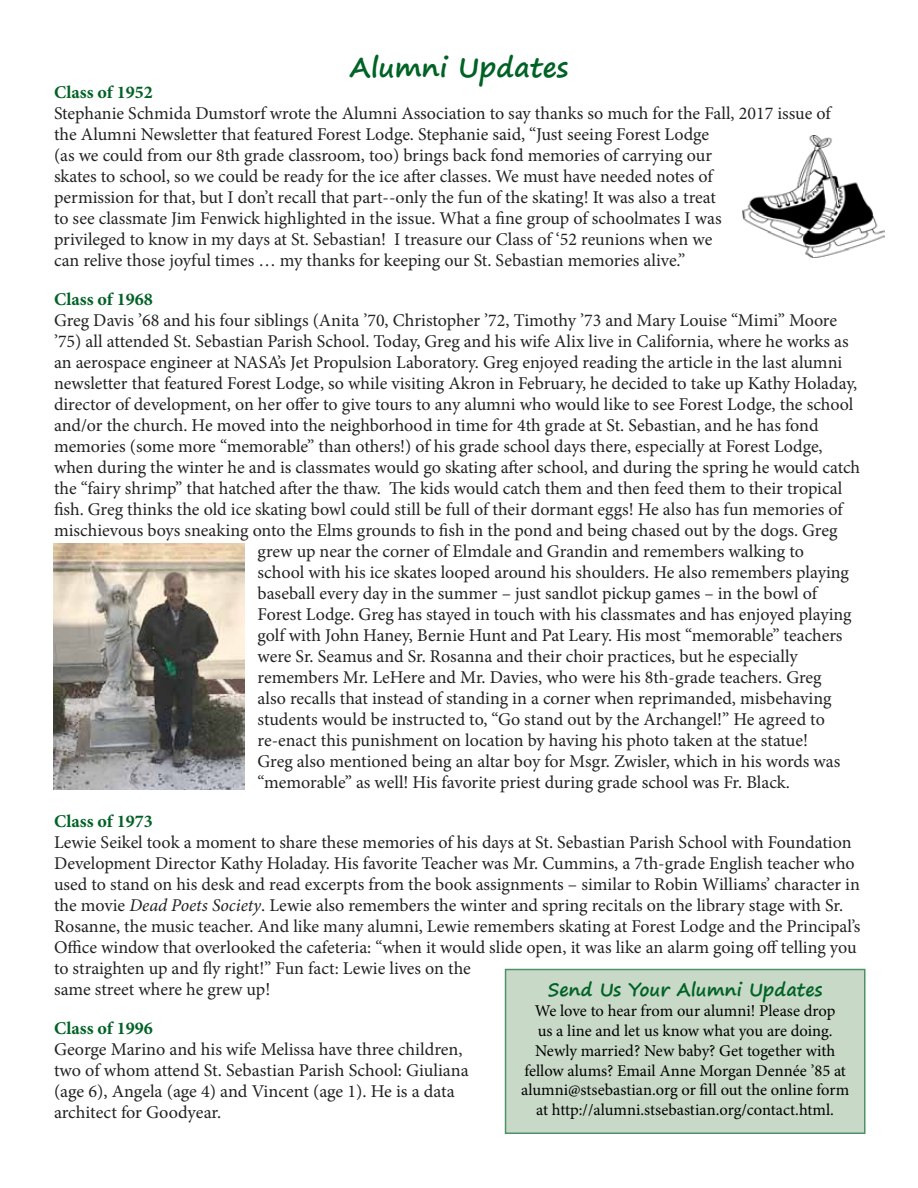
<style>
.page{position:relative;width:918px;height:1188px;background:#fff}
.page>*{position:absolute;margin:0;border:0;box-sizing:border-box;transform-origin:0 0}
.t1{font:700 27px "Segoe Print";color:#006225}
.t2{font:18px/21px "Minion Pro";letter-spacing:-.005em;color:#222}
.t3{font:700 18px "Minion Pro";color:#006225}
.t4{font:700 18px "Segoe Print";color:#006225}
.t5{font:16.5px/19.8px "Minion Pro";letter-spacing:-.005em;color:#000;text-align:center}
.s1{font-style:italic}
</style>
<div class="page">
<div style="left:505px;top:969px;width:361px;height:165px;background:#c8d9c7"></div>
<img style="left:743px;top:135px;width:142px;height:123px">
<img style="left:54px;top:543px;width:190px;height:246px">
<h1 class="t1" style="left:350px;top:43px;width:220px">Alumni Updates</h1>
<p class="t3" style="left:54px;top:79px;width:100px">Class of 1952</p>
<p class="t2" style="left:54px;top:103px;width:778px">Stephanie Schmida Dumstorf wrote the Alumni Association to say thanks so much for the Fall, 2017 issue of the Alumni Newsletter that featured Forest Lodge. Stephanie said, “Just seeing Forest Lodge<br>(as we could from our 8th grade classroom, too) brings back fond memories of carrying our<br>skates to school, so we could be ready for the ice after classes. We must have needed notes of<br>permission for that, but I don’t recall that part--only the fun of the skating! It was also a treat<br>to see classmate Jim Fenwick highlighted in the issue. What a fine group of schoolmates I was<br>privileged to know in my days at St. Sebastian! I treasure our Class of ‘52 reunions when we<br>can relive those joyful times … my thanks for keeping our St. Sebastian memories alive.”</p>
<p class="t3" style="left:54px;top:286px;width:100px">Class of 1968</p>
<p class="t2" style="left:54px;top:310px;width:785px">Greg Davis ’68 and his four siblings (Anita ’70, Christopher ’72, Timothy ’73 and Mary Louise “Mimi” Moore</p>
<p class="t2" style="left:54px;top:331px;width:796px">’75) all attended St. Sebastian Parish School. Today, Greg and his wife Alix live in California, where he works as</p>
<p class="t2" style="left:54px;top:352px;width:790px">an aerospace engineer at NASA’s Jet Propulsion Laboratory. Greg enjoyed reading the article in the last alumni</p>
<p class="t2" style="left:54px;top:373px;width:805px">newsletter that featured Forest Lodge, so while visiting Akron in February, he decided to take up Kathy Holaday,</p>
<p class="t2" style="left:54px;top:394px;width:801px">director of development, on her offer to give tours to any alumni who would like to see Forest Lodge, the school</p>
<p class="t2" style="left:54px;top:415px;width:766px">and/or the church. He moved into the neighborhood in time for 4th grade at St. Sebastian, and he has fond</p>
<p class="t2" style="left:54px;top:436px;width:770px">memories (some more “memorable” than others!) of his grade school days there, especially at Forest Lodge,</p>
<p class="t2" style="left:54px;top:457px;width:808px">when during the winter he and is classmates would go skating after school, and during the spring he would catch</p>
<p class="t2" style="left:54px;top:478px;width:790px">the “fairy shrimp” that hatched after the thaw. The kids would catch them and then feed them to their tropical</p>
<p class="t2" style="left:54px;top:499px;width:790px">fish. Greg thinks the old ice skating bowl could still be full of their dormant eggs! He also has fun memories of</p>
<p class="t2" style="left:54px;top:520px;width:785px">mischievous boys sneaking onto the Elms grounds to fish in the pond and being chased out by the dogs. Greg</p>
<p class="t2" style="left:258px;top:541px;width:548px">grew up near the corner of Elmdale and Grandin and remembers walking to</p>
<p class="t2" style="left:258px;top:562px;width:593px">school with his ice skates looped around his shoulders. He also remembers playing</p>
<p class="t2" style="left:258px;top:583px;width:561px">baseball every day in the summer – just sandlot pickup games – in the bowl of</p>
<p class="t2" style="left:258px;top:604px;width:596px">Forest Lodge. Greg has stayed in touch with his classmates and has enjoyed playing</p>
<p class="t2" style="left:258px;top:625px;width:586px">golf with John Haney, Bernie Hunt and Pat Leary. His most “memorable” teachers</p>
<p class="t2" style="left:258px;top:646px;width:542px">were Sr. Seamus and Sr. Rosanna and their choir practices, but he especially</p>
<p class="t2" style="left:258px;top:667px;width:566px">remembers Mr. LeHere and Mr. Davies, who were his 8th-grade teachers. Greg</p>
<p class="t2" style="left:258px;top:688px;width:576px">also recalls that instead of standing in a corner when reprimanded, misbehaving</p>
<p class="t2" style="left:258px;top:709px;width:569px">students would be instructed to, “Go stand out by the Archangel!” He agreed to</p>
<p class="t2" style="left:258px;top:730px;width:552px">re-enact this punishment on location by having his photo taken at the statue!</p>
<p class="t2" style="left:258px;top:751px;width:584px">Greg also mentioned being an altar boy for Msgr. Zwisler, which in his words was</p>
<p class="t2" style="left:258px;top:772px;width:534px">“memorable” as well! His favorite priest during grade school was Fr. Black.</p>
<p class="t3" style="left:54px;top:809px;width:100px">Class of 1973</p>
<p class="t2" style="left:54px;top:832px;width:808px">Lewie Seikel took a moment to share these memories of his days at St. Sebastian Parish School with Foundation Development Director Kathy Holaday. His favorite Teacher was Mr. Cummins, a 7th-grade English teacher who used to stand on his desk and read excerpts from the book assignments – similar to Robin Williams’ character in the movie <span class="s1">Dead Poets Society</span>. Lewie also remembers the winter and spring recitals on the library stage with Sr.<br>Rosanne, the music teacher. And like many alumni, Lewie remembers skating at Forest Lodge and the Principal’s Office window that overlooked the cafeteria: “when it would slide open, it was like an alarm going off telling you to straighten up and fly right!” Fun fact: Lewie lives on the<br>same street where he grew up!</p>
<p class="t3" style="left:54px;top:1016px;width:100px">Class of 1996</p>
<p class="t2" style="left:54px;top:1039px;width:416px">George Marino and his wife Melissa have three children, two of whom attend St. Sebastian Parish School: Giuliana (age 6), Angela (age 4) and Vincent (age 1). He is a data architect for Goodyear.</p>
<p class="t4" style="left:548px;top:973px;width:276px">Send Us Your Alumni Updates</p>
<p class="t5" style="left:521px;top:1001px;width:330px">We love to hear from our alumni! Please drop<br>us a line and let us know what you are doing.<br>Newly married? New baby? Get together with fellow alums? Email Anne Morgan Dennée ’85 at alumni@stsebastian.org or fill out the online form at http://alumni.stsebastian.org/contact.html.</p>
</div>
